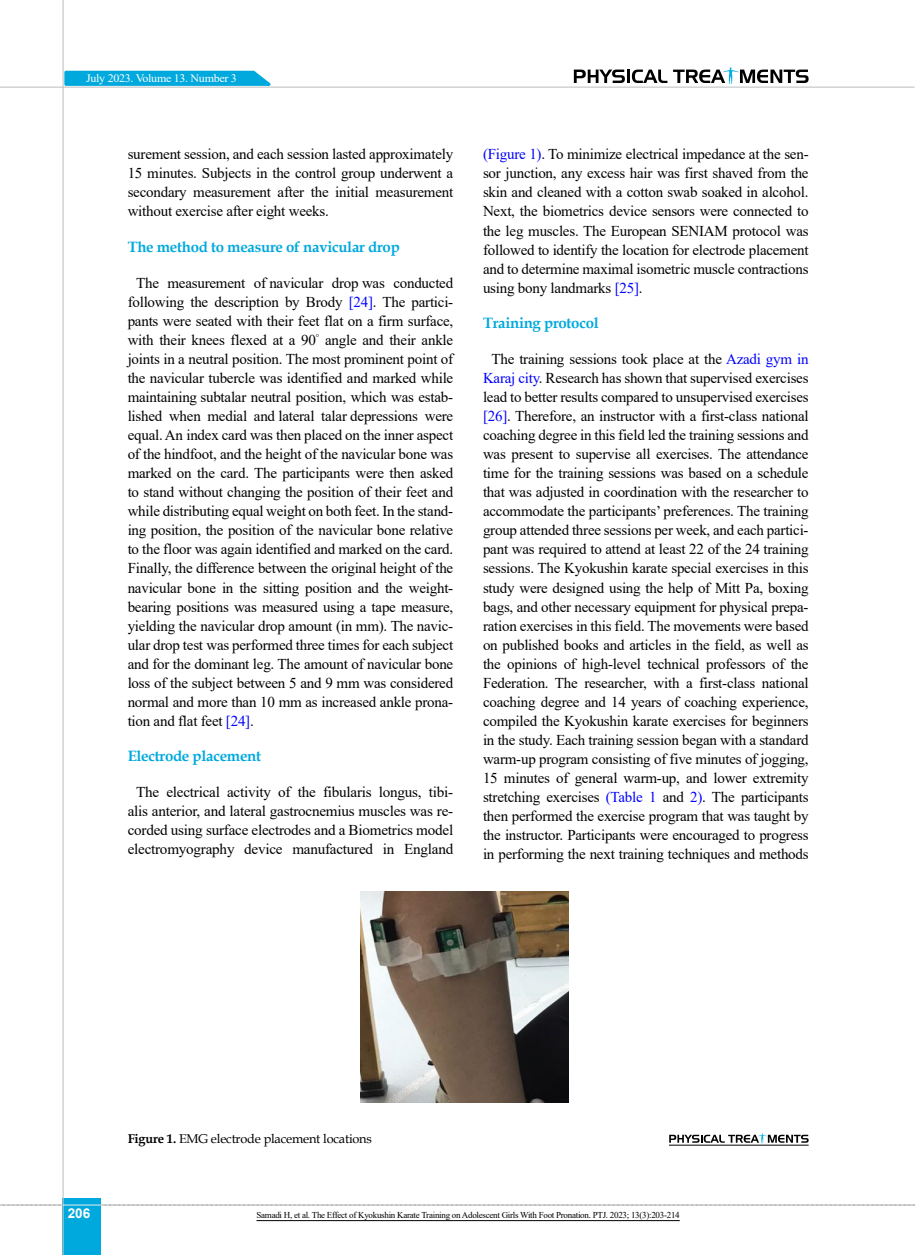
<style>
.page{position:relative;width:915px;height:1255px;background:#fff}
.page>*{position:absolute;margin:0;border:0;box-sizing:border-box;transform-origin:0 0}
.t1{font:15px/19px "Times New Roman";letter-spacing:-.015em;color:#000;text-align:justify}
.t2{font:700 15px "Book Antiqua";letter-spacing:-.02em;color:#00a9dd}
.t3{font:700 13.5px "Arial";color:#fff}
.t4{font:12.75px "Book Antiqua";letter-spacing:-.015em;color:#000}
.t5{font:11.4px "Times New Roman";letter-spacing:-.025em;color:#fff;scale:1.05 1}
.t6{font:9px "Times New Roman";letter-spacing:-.03em;color:#000}
.s1{color:#00f}
.s2{font-weight:700}
</style>
<div class="page">
<svg style="left:0;top:1204px;width:915px;height:1px"></svg>
<div style="left:63px;top:1198px;width:38px;height:56px;background:#00a9dd"></div>
<hr style="left:62px;top:0;width:2px;height:1254px;background:#c2c4c6">
<hr style="left:63px;top:1204px;width:38px;height:1px;background:#ebebec">
<svg style="left:63px;top:69px;width:215px;height:18px;background:#36bae2"></svg>
<svg style="left:573px;top:67px;width:235px;height:17px"></svg>
<hr style="left:0;top:87px;width:914px;height:1px;background:#c2c4c6">
<img style="left:360px;top:891px;width:208px;height:211px">
<svg style="left:669px;top:1133px;width:139px;height:10px"></svg>
<hr style="left:668px;top:1144px;width:140px;height:1px;background:#000">
<hr style="left:256px;top:1220px;width:423px;height:1px;background:#000">
<p class="t5" style="left:86px;top:70px;width:145px">July 2023. Volume 13. Number 3</p>
<p class="t1" style="left:128px;top:144px;width:327px">surement session, and each session lasted approximately 15 minutes. Subjects in the control group underwent a secondary measurement after the initial measurement without exercise after eight weeks.</p>
<p class="t2" style="left:128px;top:236px;width:273px">The method to measure of navicular drop</p>
<p class="t1" style="left:128px;top:272px;width:327px;text-indent:9px">The measurement of navicular drop was conducted following the description by Brody <span class="s1">[24]</span>. The partici&shy;pants were seated with their feet flat on a firm surface, with their knees flexed at a 90<sup>°</sup> angle and their ankle joints in a neutral position. The most prominent point of the navicular tubercle was identified and marked while maintaining subtalar neutral position, which was estab&shy;lished when medial and lateral talar depressions were equal. An index card was then placed on the inner aspect of the hindfoot, and the height of the navicular bone was marked on the card. The participants were then asked to stand without changing the position of their feet and while distributing equal weight on both feet. In the stand&shy;ing position, the position of the navicular bone relative to the floor was again identified and marked on the card.<br>Finally, the difference between the original height of the navicular bone in the sitting position and the weight&shy;bearing positions was measured using a tape measure, yielding the navicular drop amount (in mm). The navic&shy;ular drop test was performed three times for each subject and for the dominant leg. The amount of navicular bone loss of the subject between 5 and 9 mm was considered normal and more than 10 mm as increased ankle prona&shy;tion and flat feet <span class="s1">[24]</span>.</p>
<p class="t2" style="left:128px;top:745px;width:135px">Electrode placement</p>
<p class="t1" style="left:128px;top:782px;width:327px;text-align:center">The electrical activity of the fibularis longus, tibi&shy;alis anterior, and lateral gastrocnemius muscles was re&shy;corded using surface electrodes and a Biometrics model electromyography device manufactured in England</p>
<p class="t1" style="left:483px;top:144px;width:327px"><span class="s1">(Figure 1)</span>. To minimize electrical impedance at the sen&shy;sor junction, any excess hair was first shaved from the skin and cleaned with a cotton swab soaked in alcohol.<br>Next, the biometrics device sensors were connected to the leg muscles. The European SENIAM protocol was followed to identify the location for electrode placement and to determine maximal isometric muscle contractions using bony landmarks <span class="s1">[25]</span>.</p>
<p class="t2" style="left:483px;top:312px;width:117px">Training protocol</p>
<p class="t1" style="left:483px;top:349px;width:327px;text-align:center">The training sessions took place at the <span class="s1">Azadi gym in Karaj city</span>. Research has shown that supervised exercises lead to better results compared to unsupervised exercises <span class="s1">[26]</span>. Therefore, an instructor with a first-class national coaching degree in this field led the training sessions and was present to supervise all exercises. The attendance time for the training sessions was based on a schedule that was adjusted in coordination with the researcher to accommodate the participants’ preferences. The training group attended three sessions per week, and each partici&shy;pant was required to attend at least 22 of the 24 training sessions. The Kyokushin karate special exercises in this study were designed using the help of Mitt Pa, boxing bags, and other necessary equipment for physical prepa&shy;ration exercises in this field. The movements were based on published books and articles in the field, as well as the opinions of high-level technical professors of the Federation. The researcher, with a first-class national coaching degree and 14 years of coaching experience, compiled the Kyokushin karate exercises for beginners in the study. Each training session began with a standard warm-up program consisting of five minutes of jogging, 15 minutes of general warm-up, and lower extremity stretching exercises <span class="s1">(Table 1</span> and <span class="s1">2)</span>. The participants then performed the exercise program that was taught by the instructor. Participants were encouraged to progress in performing the next training techniques and methods</p>
<p class="t4" style="left:128px;top:1129px;width:245px"><span class="s2">Figure 1.</span> EMG electrode placement locations</p>
<p class="t3" style="left:68px;top:1203px;width:24px">206</p>
<p class="t6" style="left:256px;top:1208px;width:424px">Samadi H, et al. The Effect of Kyokushin Karate Training on Adolescent Girls With Foot Pronation. PTJ. 2023; 13(3):203-214</p>
</div>
